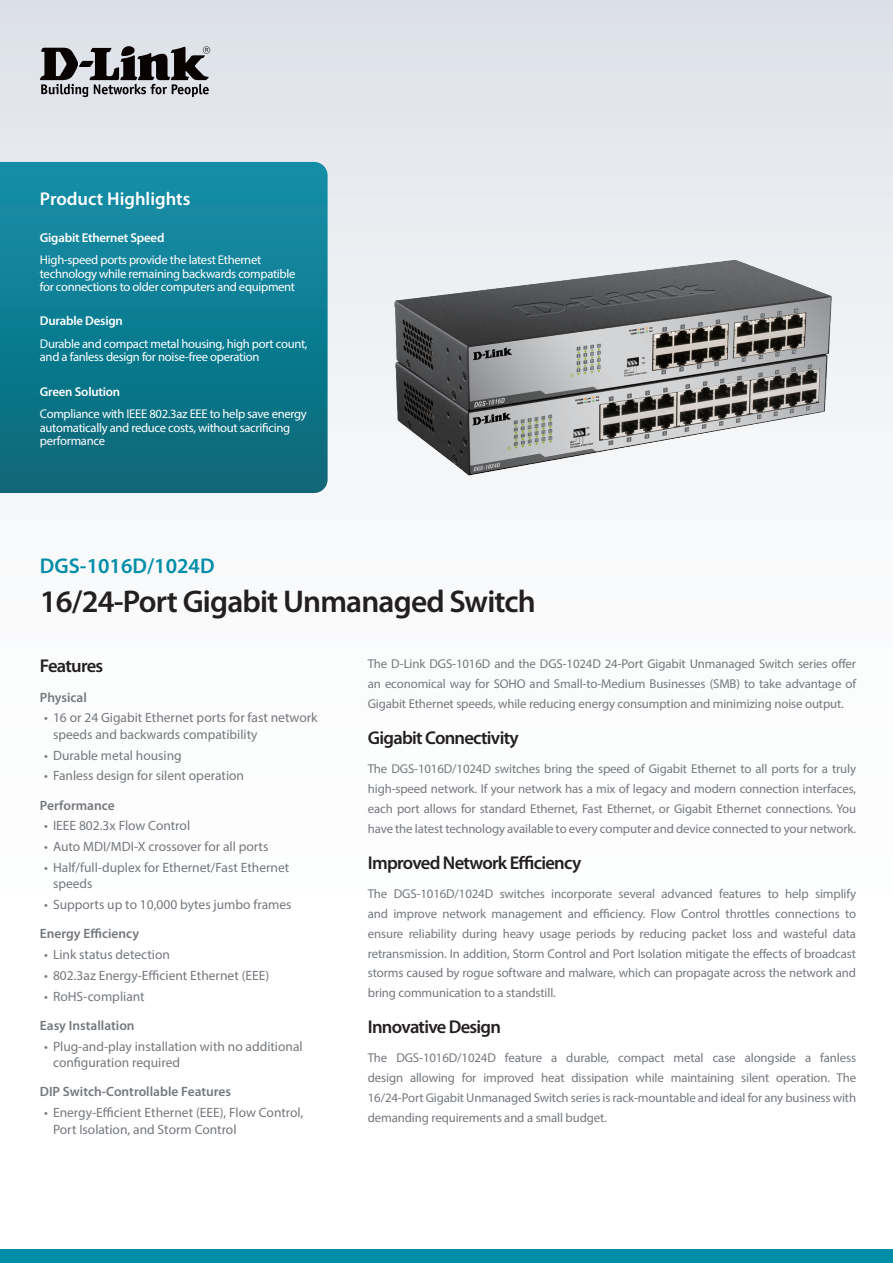
<style>
.page{position:relative;width:893px;height:1263px;background:#fff}
.page>*{position:absolute;margin:0;border:0;box-sizing:border-box;transform-origin:0 0}
.t1{font:600 31.5px "Myriad Pro";letter-spacing:-.025em;color:#231f20}
.t2{font:600 21.3px "Myriad Pro";color:#008da8}
.t3{font:600 18.6px "Myriad Pro";letter-spacing:-.04em;color:#231f20}
.t4{font:600 18.6px "Myriad Pro";color:#fff}
.t5{font:13.5px/16.5px "Myriad Pro";color:#74787d}
.t6{font:600 13.5px "Myriad Pro";color:#74787d}
.t7{font:12.9px/20px "Myriad Pro";letter-spacing:-.01em;color:#74787d;text-align:justify}
.t8{font:600 12.9px "Myriad Pro";letter-spacing:-.015em;color:#fff}
.t9{font:12.6px/13.5px "Myriad Pro";letter-spacing:-.025em;color:#fff}
</style>
<div class="page">
<div style="left:0;top:0;width:893px;height:1084px;background:linear-gradient(to bottom,#e3e6ec,#fff)"></div>
<div style="left:0;top:1249px;width:893px;height:14px;background:#008da8"></div>
<svg style="left:0;top:162px;width:328px;height:331px;background:#0f7c90"></svg>
<svg style="left:40px;top:46px;width:170px;height:51px;background:#807f83"></svg>
<img style="left:370px;top:235px;width:486px;height:265px">
<h3 class="t4" style="left:40px;top:187px;width:152px">Product Highlights</h3>
<p class="t8" style="left:40px;top:229px;width:126px">Gigabit Ethernet Speed</p>
<p class="t9" style="left:40px;top:253px;width:257px">High-speed ports provide the latest Ethernet technology while remaining backwards compatible for connections to older computers and equipment</p>
<p class="t8" style="left:40px;top:313px;width:84px">Durable Design</p>
<p class="t9" style="left:40px;top:337px;width:269px">Durable and compact metal housing, high port count, and a fanless design for noise-free operation</p>
<p class="t8" style="left:40px;top:383px;width:82px">Green Solution</p>
<p class="t9" style="left:40px;top:407px;width:269px">Compliance with IEEE 802.3az EEE to help save energy automatically and reduce costs, without sacrificing performance</p>
<h2 class="t2" style="left:40px;top:552px;width:176px">DGS-1016D/1024D</h2>
<h1 class="t1" style="left:40px;top:582px;width:498px">16/24-Port Gigabit Unmanaged Switch</h1>
<h3 class="t3" style="left:40px;top:654px;width:65px">Features</h3>
<p class="t6" style="left:40px;top:688px;width:49px">Physical</p>
<p class="t5" style="left:53px;top:709px;width:266px;text-indent:-9px">• 16 or 24 Gigabit Ethernet ports for fast network speeds and backwards compatibility</p>
<p class="t5" style="left:44px;top:747px;width:139px">• Durable metal housing</p>
<p class="t5" style="left:44px;top:767px;width:201px">• Fanless design for silent operation</p>
<p class="t6" style="left:40px;top:796px;width:76px">Performance</p>
<p class="t5" style="left:44px;top:817px;width:148px">• IEEE 802.3x Flow Control</p>
<p class="t5" style="left:44px;top:838px;width:226px">• Auto MDI/MDI-X crossover for all ports</p>
<p class="t5" style="left:53px;top:859px;width:238px;text-indent:-9px">• Half/full-duplex for Ethernet/Fast Ethernet speeds</p>
<p class="t5" style="left:44px;top:896px;width:249px">• Supports up to 10,000 bytes jumbo frames</p>
<p class="t6" style="left:40px;top:925px;width:101px">Energy Efficiency</p>
<p class="t5" style="left:44px;top:946px;width:127px">• Link status detection</p>
<p class="t5" style="left:44px;top:967px;width:227px">• 802.3az Energy-Efficient Ethernet (EEE)</p>
<p class="t5" style="left:44px;top:988px;width:102px">• RoHS-compliant</p>
<p class="t6" style="left:40px;top:1017px;width:96px">Easy Installation</p>
<p class="t5" style="left:53px;top:1038px;width:251px;text-indent:-9px">• Plug-and-play installation with no additional configuration required</p>
<p class="t6" style="left:40px;top:1083px;width:193px">DIP Switch-Controllable Features</p>
<p class="t5" style="left:53px;top:1104px;width:252px;text-indent:-9px">• Energy-Efficient Ethernet (EEE), Flow Control,<br>Port Isolation, and Storm Control</p>
<p class="t7" style="left:368px;top:654px;width:490px">The D-Link DGS-1016D and the DGS-1024D 24-Port Gigabit Unmanaged Switch series offer an economical way for SOHO and Small-to-Medium Businesses (SMB) to take advantage of Gigabit Ethernet speeds, while reducing energy consumption and minimizing noise output.</p>
<h3 class="t3" style="left:368px;top:726px;width:153px">Gigabit Connectivity</h3>
<p class="t7" style="left:368px;top:758px;width:490px">The DGS-1016D/1024D switches bring the speed of Gigabit Ethernet to all ports for a truly high-speed network. If your network has a mix of legacy and modern connection interfaces, each port allows for standard Ethernet, Fast Ethernet, or Gigabit Ethernet connections. You have the latest technology available to every computer and device connected to your network.</p>
<h3 class="t3" style="left:368px;top:851px;width:215px">Improved Network Efficiency</h3>
<p class="t7" style="left:368px;top:883px;width:490px">The DGS-1016D/1024D switches incorporate several advanced features to help simplify and improve network management and efficiency. Flow Control throttles connections to ensure reliability during heavy usage periods by reducing packet loss and wasteful data retransmission. In addition, Storm Control and Port Isolation mitigate the effects of broadcast storms caused by rogue software and malware, which can propagate across the network and bring communication to a standstill.</p>
<h3 class="t3" style="left:368px;top:1015px;width:135px">Innovative Design</h3>
<p class="t7" style="left:368px;top:1048px;width:490px">The DGS-1016D/1024D feature a durable, compact metal case alongside a fanless design allowing for improved heat dissipation while maintaining silent operation. The 16/24-Port Gigabit Unmanaged Switch series is rack-mountable and ideal for any business with demanding requirements and a small budget.</p>
</div>
